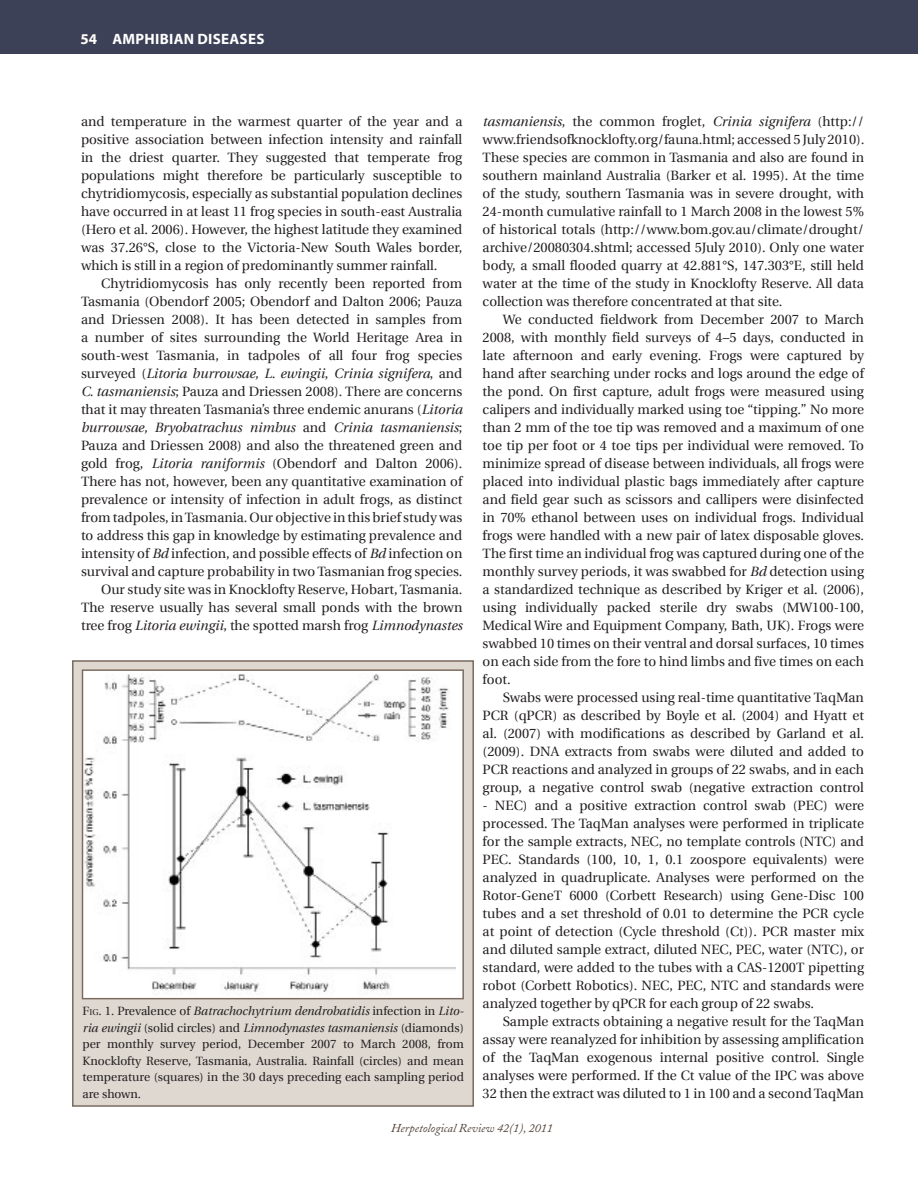
<style>
.page{position:relative;width:918px;height:1188px;background:#fff}
.page>*{position:absolute;margin:0;border:0;box-sizing:border-box;transform-origin:0 0}
.t1{font:700 15px "Myriad Pro";letter-spacing:.02em;color:#fff}
.t2{font:13.5px/18px "Utopia";color:#231f20;text-align:justify}
.t3{font:12px/16.5px "Utopia";color:#231f20;text-align:justify}
.t4{font:italic 12px "Adobe Caslon";color:#504137}
.s1{color:#504137}
.s2{font-style:italic}
.s3{font-style:inherit}
.s4{font-size:8.4px}
</style>
<div class="page">
<div style="left:0;top:0;width:918px;height:54px;background:#3d4157"></div>
<div style="left:72px;top:660px;width:402px;height:447px;background:#ded8d1;border:2px solid #7a6a5f"></div>
<div style="left:83px;top:670px;width:380px;height:329px;background:#fff"></div>
<img style="left:84px;top:674px;width:372px;height:319px">
<div style="left:82px;top:669px;width:382px;height:330px;border:1px solid #7a6a5f"></div>
<p class="t1" style="left:80px;top:29px;width:186px"><span class="s1">54</span> AMPHIBIAN DISEASES</p>
<p class="t2" style="left:81px;top:113px;width:383px">and temperature in the warmest quarter of the year and a positive association between infection intensity and rainfall in the driest quarter. They suggested that temperate frog populations might therefore be particularly susceptible to chytridiomycosis, especially as substantial population declines have occurred in at least 11 frog species in south-east Australia (Hero et al. 2006). However, the highest latitude they examined was 37.26°S, close to the Victoria-New South Wales border, which is still in a region of predominantly summer rainfall.</p>
<p class="t2" style="left:81px;top:275px;width:383px;text-align:right">Chytridiomycosis has only recently been reported from Tasmania (Obendorf 2005; Obendorf and Dalton 2006; Pauza and Driessen 2008). It has been detected in samples from a number of sites surrounding the World Heritage Area in south-west Tasmania, in tadpoles of all four frog species surveyed (<span class="s2">Litoria burrowsae, L. ewingii</span>, <span class="s2">Crinia signifera</span>, and <span class="s2">C. tasmaniensis</span>; Pauza and Driessen 2008). There are concerns that it may threaten Tasmania’s three endemic anurans (<span class="s2">Litoria burrowsae, Bryobatrachus nimbus</span> and <span class="s2">Crinia tasmaniensis</span>; Pauza and Driessen 2008) and also the threatened green and gold frog, <span class="s2">Litoria raniformis</span> (Obendorf and Dalton 2006).<br>There has not, however, been any quantitative examination of prevalence or intensity of infection in adult frogs, as distinct from tadpoles, in Tasmania. Our objective in this brief study was to address this gap in knowledge by estimating prevalence and intensity of <span class="s2">Bd</span> infection, and possible effects of <span class="s2">Bd</span> infection on survival and capture probability in two Tasmanian frog species.<br>Our study site was in Knocklofty Reserve, Hobart, Tasmania.<br>The reserve usually has several small ponds with the brown tree frog <span class="s2">Litoria ewingii</span>, the spotted marsh frog <span class="s2">Limnodynastes</span></p>
<p class="t3" style="left:83px;top:1003px;width:383px"><span class="s3">F</span><span class="s4">ig</span><span class="s3">. 1.</span> Prevalence of <span class="s2">Batrachochytrium dendrobatidis</span> infection in <span class="s2">Lito&shy;ria ewingii</span> (solid circles) and <span class="s2">Limnodynastes tasmaniensis</span> (diamonds) per monthly survey period, December 2007 to March 2008, from Knocklofty Reserve, Tasmania, Australia. Rainfall (circles) and mean temperature (squares) in the 30 days preceding each sampling period are shown.</p>
<p class="t2" style="left:483px;top:113px;width:383px"><span class="s2">tasmaniensis</span>, the common froglet, <span class="s2">Crinia signifera</span> (http:// www.friendsofknocklofty.org/fauna.html; accessed 5 July 2010)<span class="s2">.<br></span>These species are common in Tasmania and also are found in southern mainland Australia (Barker et al. 1995). At the time of the study, southern Tasmania was in severe drought, with 24-month cumulative rainfall to 1 March 2008 in the lowest 5% of historical totals (http://www.bom.gov.au/climate/drought/ archive/20080304.shtml; accessed 5July 2010). Only one water body, a small flooded quarry at 42.881°S, 147.303°E, still held water at the time of the study in Knocklofty Reserve. All data collection was therefore concentrated at that site.</p>
<p class="t2" style="left:483px;top:310px;width:383px;text-indent:20px">We conducted fieldwork from December 2007 to March 2008, with monthly field surveys of 4–5 days, conducted in late afternoon and early evening. Frogs were captured by hand after searching under rocks and logs around the edge of the pond. On first capture, adult frogs were measured using calipers and individually marked using toe “tipping.” No more than 2 mm of the toe tip was removed and a maximum of one toe tip per foot or 4 toe tips per individual were removed. To minimize spread of disease between individuals, all frogs were placed into individual plastic bags immediately after capture and field gear such as scissors and callipers were disinfected in 70% ethanol between uses on individual frogs. Individual frogs were handled with a new pair of latex disposable gloves.<br>The first time an individual frog was captured during one of the monthly survey periods, it was swabbed for <span class="s2">Bd</span> detection using a standardized technique as described by Kriger et al. (2006), using individually packed sterile dry swabs (MW100-100, Medical Wire and Equipment Company, Bath, UK). Frogs were swabbed 10 times on their ventral and dorsal surfaces, 10 times on each side from the fore to hind limbs and five times on each foot.</p>
<p class="t2" style="left:483px;top:688px;width:383px;text-indent:20px">Swabs were processed using real-time quantitative TaqMan PCR (qPCR) as described by Boyle et al. (2004) and Hyatt et al. (2007) with modifications as described by Garland et al. (2009). DNA extracts from swabs were diluted and added to PCR reactions and analyzed in groups of 22 swabs, and in each group, a negative control swab (negative extraction control</p>
<p class="t2" style="left:483px;top:796px;width:383px">- NEC) and a positive extraction control swab (PEC) were processed. The TaqMan analyses were performed in triplicate for the sample extracts, NEC, no template controls (NTC) and PEC. Standards (100, 10, 1, 0.1 zoospore equivalents) were analyzed in quadruplicate. Analyses were performed on the Rotor-GeneT 6000 (Corbett Research) using Gene-Disc 100 tubes and a set threshold of 0.01 to determine the PCR cycle at point of detection (Cycle threshold (Ct)). PCR master mix and diluted sample extract, diluted NEC, PEC, water (NTC), or standard, were added to the tubes with a CAS-1200T pipetting robot (Corbett Robotics). NEC, PEC, NTC and standards were analyzed together by qPCR for each group of 22 swabs.</p>
<p class="t2" style="left:483px;top:1012px;width:383px;text-indent:20px">Sample extracts obtaining a negative result for the TaqMan assay were reanalyzed for inhibition by assessing amplification of the TaqMan exogenous internal positive control. Single analyses were performed. If the Ct value of the IPC was above 32 then the extract was diluted to 1 in 100 and a second TaqMan</p>
<p class="t4" style="left:391px;top:1121px;width:163px">Herpetological Review 42(1), 2011</p>
</div>
